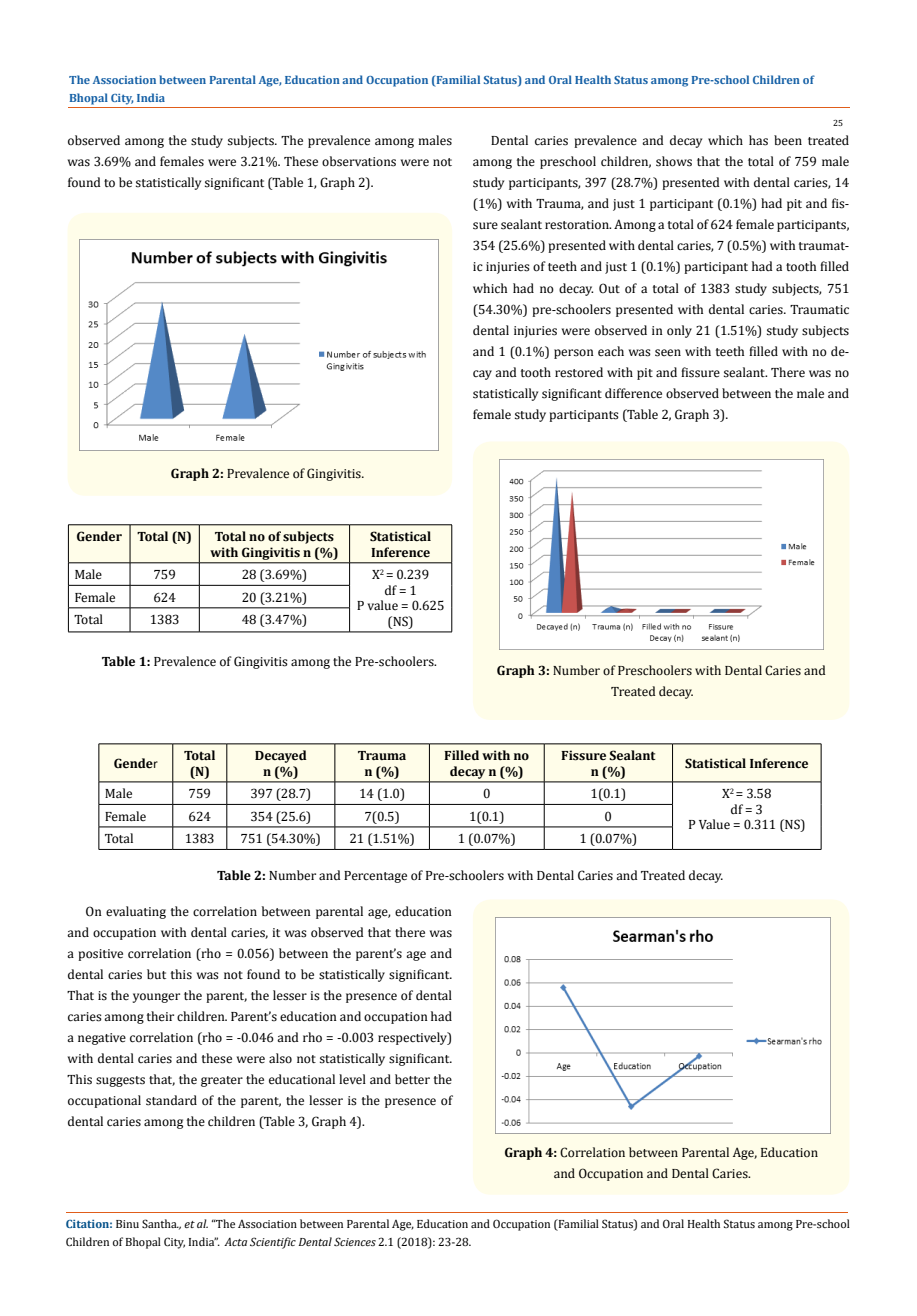
<style>
.page{position:relative;width:917px;height:1316px;background:#fff}
.page>*{position:absolute;margin:0;border:0;box-sizing:border-box;transform-origin:0 0}
.t1{font:13.5px/21px "Cambria";color:#000;text-align:justify}
.t2{font:700 13.5px/15.5px "Cambria";color:#000;text-align:center}
.t3{font:12px/18px "Cambria";color:#000}
.t4{font:700 12px/18px "Cambria";color:#1560a6}
.t5{font:9px "Cambria";color:#000}
.s1{font-weight:700}
.s2{font-family:"Calibri";font-weight:400}
.s3{font-weight:700;color:#035089}
.s4{font-style:italic}
</style>
<div class="page">
<div style="left:68px;top:213px;width:384px;height:283px;background:#fffde9;border-radius:18px"></div>
<img style="left:80px;top:240px;width:358px;height:211px">
<hr style="left:68px;top:524px;width:62px;height:1px;background:#000">
<hr style="left:130px;top:524px;width:69px;height:1px;background:#000">
<hr style="left:199px;top:524px;width:150px;height:1px;background:#000">
<hr style="left:349px;top:524px;width:103px;height:1px;background:#000">
<svg style="left:68px;top:525px;width:384px;height:106px"></svg>
<hr style="left:68px;top:631px;width:62px;height:1px;background:#000">
<hr style="left:130px;top:631px;width:69px;height:1px;background:#000">
<hr style="left:199px;top:631px;width:150px;height:1px;background:#000">
<hr style="left:349px;top:631px;width:103px;height:1px;background:#000">
<div style="left:473px;top:441px;width:376px;height:279px;background:#fffde9;border-radius:18px"></div>
<img style="left:500px;top:459px;width:323px;height:190px">
<hr style="left:99px;top:743px;width:74px;height:1px;background:#000">
<hr style="left:173px;top:743px;width:54px;height:1px;background:#000">
<hr style="left:227px;top:743px;width:108px;height:1px;background:#000">
<hr style="left:335px;top:743px;width:94px;height:1px;background:#000">
<hr style="left:429px;top:743px;width:115px;height:1px;background:#000">
<hr style="left:544px;top:743px;width:128px;height:1px;background:#000">
<hr style="left:672px;top:743px;width:149px;height:1px;background:#000">
<svg style="left:99px;top:744px;width:722px;height:105px"></svg>
<hr style="left:99px;top:849px;width:74px;height:1px;background:#000">
<hr style="left:173px;top:849px;width:54px;height:1px;background:#000">
<hr style="left:227px;top:849px;width:108px;height:1px;background:#000">
<hr style="left:335px;top:849px;width:94px;height:1px;background:#000">
<hr style="left:429px;top:849px;width:115px;height:1px;background:#000">
<hr style="left:544px;top:849px;width:128px;height:1px;background:#000">
<hr style="left:672px;top:849px;width:149px;height:1px;background:#000">
<div style="left:473px;top:899px;width:376px;height:295px;background:#fffde9;border-radius:18px"></div>
<hr style="left:68px;top:108px;width:781px;height:1px;background:#e05d1a">
<hr style="left:66px;top:1212px;width:782px;height:1px;background:#e05d1a">
<img style="left:495px;top:917px;width:335px;height:216px">
<p class="t4" style="left:69px;top:71px;width:746px">The Association between Parental Age, Education and Occupation (Familial Status) and Oral Health Status among Pre-school Children of<br>Bhopal City, India</p>
<p class="t5" style="left:833px;top:118px;width:11px">25</p>
<p class="t1" style="left:68px;top:130px;width:386px">observed among the study subjects. The prevalence among males was 3.69% and females were 3.21%. These observations were not found to be statistically significant (Table 1, Graph 2).</p>
<p class="t1" style="left:171px;top:463px;width:195px"><span class="s1">Graph 2:</span> Prevalence of Gingivitis.</p>
<p class="t2" style="left:76px;top:528px;width:117px">Gender Total (N)</p>
<p class="t2" style="left:210px;top:528px;width:130px">Total no of subjects with Gingivitis n (%)</p>
<p class="t2" style="left:370px;top:528px;width:63px;text-align:left">Statistical<br>Inference</p>
<p class="t1" style="left:74px;top:564px;width:29px">Male</p>
<p class="t1" style="left:153px;top:564px;width:24px">759</p>
<p class="t1" style="left:242px;top:564px;width:67px">28 (3.69%)</p>
<p class="t1" style="left:357px;top:567px;width:89px;line-height:15.5px;text-align:center">X<sup>2</sup> = 0.239<br>df = 1<br>P value = 0.625 (NS)</p>
<p class="t1" style="left:74px;top:586px;width:43px">Female</p>
<p class="t1" style="left:153px;top:586px;width:24px">624</p>
<p class="t1" style="left:242px;top:586px;width:67px">20 (3.21%)</p>
<p class="t1" style="left:74px;top:609px;width:30px">Total</p>
<p class="t1" style="left:150px;top:609px;width:31px">1383</p>
<p class="t1" style="left:242px;top:609px;width:67px">48 (3.47%)</p>
<p class="t1" style="left:102px;top:650px;width:337px"><span class="s1">Table 1:</span> Prevalence of Gingivitis among the Pre-schoolers.</p>
<p class="t1" style="left:473px;top:130px;width:378px;text-indent:18px">Dental caries prevalence and decay which has been treated among the preschool children, shows that the total of 759 male study participants, 397 (28.7%) presented with dental caries, 14 (1%) with Trauma, and just 1 participant (0.1%) had pit and fis&shy;sure sealant restoration. Among a total of 624 female participants, 354 (25.6%) presented with dental caries, 7 (0.5%) with traumat&shy;ic injuries of teeth and just 1 (0.1%) participant had a tooth filled which had no decay. Out of a total of 1383 study subjects, 751 (54.30%) pre-schoolers presented with dental caries. Traumatic dental injuries were observed in only 21 (1.51%) study subjects and 1 (0.1%) person each was seen with teeth filled with no de&shy;cay and tooth restored with pit and fissure sealant. There was no statistically significant difference observed between the male and female study participants (Table 2, Graph 3).</p>
<p class="t1" style="left:611px;top:660px;width:216px;text-indent:-114px"><span class="s1">Graph 3:</span> Number of Preschoolers with Dental Caries and<br>Treated decay.</p>
<p class="t2" style="left:114px;top:755px;width:45px">Gende<span class="s2">r</span></p>
<p class="t2" style="left:184px;top:747px;width:33px">Total (N)</p>
<p class="t2" style="left:255px;top:747px;width:53px">Decayed n (%)</p>
<p class="t2" style="left:358px;top:747px;width:50px">Trauma n (%)</p>
<p class="t2" style="left:444px;top:747px;width:86px">Filled with no decay n (%)</p>
<p class="t2" style="left:561px;top:747px;width:96px">Fissure Sealant n (%)</p>
<p class="t2" style="left:685px;top:755px;width:125px">Statistical Inference</p>
<p class="t1" style="left:105px;top:783px;width:29px">Male</p>
<p class="t1" style="left:188px;top:783px;width:24px">759</p>
<p class="t1" style="left:250px;top:783px;width:62px">397 (28.7)</p>
<p class="t1" style="left:359px;top:783px;width:47px">14 (1.0)</p>
<p class="t1" style="left:483px;top:783px;width:9px">0</p>
<p class="t1" style="left:590px;top:783px;width:37px">1(0.1)</p>
<p class="t1" style="left:688px;top:786px;width:119px;line-height:15.6px;text-align:center">X<sup>2</sup> = 3.58<br>df = 3<br>P Value = 0.311 (NS)</p>
<p class="t1" style="left:105px;top:805px;width:43px">Female</p>
<p class="t1" style="left:188px;top:805px;width:24px">624</p>
<p class="t1" style="left:250px;top:805px;width:62px">354 (25.6)</p>
<p class="t1" style="left:364px;top:805px;width:37px">7(0.5)</p>
<p class="t1" style="left:469px;top:805px;width:37px">1(0.1)</p>
<p class="t1" style="left:604px;top:805px;width:9px">0</p>
<p class="t1" style="left:105px;top:828px;width:30px">Total</p>
<p class="t1" style="left:185px;top:828px;width:31px">1383</p>
<p class="t1" style="left:240px;top:828px;width:82px">751 (54.30%)</p>
<p class="t1" style="left:349px;top:828px;width:67px">21 (1.51%)</p>
<p class="t1" style="left:458px;top:828px;width:59px">1 (0.07%)</p>
<p class="t1" style="left:579px;top:828px;width:59px">1 (0.07%)</p>
<p class="t1" style="left:217px;top:864px;width:508px"><span class="s1">Table 2:</span> Number and Percentage of Pre-schoolers with Dental Caries and Treated decay.</p>
<p class="t1" style="left:68px;top:900px;width:386px;text-indent:18px">On evaluating the correlation between parental age, education and occupation with dental caries, it was observed that there was a positive correlation (rho = 0.056) between the parent’s age and dental caries but this was not found to be statistically significant.<br>That is the younger the parent, the lesser is the presence of dental caries among their children. Parent’s education and occupation had a negative correlation (rho = -0.046 and rho = -0.003 respectively) with dental caries and these were also not statistically significant.<br>This suggests that, the greater the educational level and better the occupational standard of the parent, the lesser is the presence of dental caries among the children (Table 3, Graph 4).</p>
<p class="t1" style="left:554px;top:1142px;width:266px;text-indent:-49px"><span class="s1">Graph 4:</span> Correlation between Parental Age, Education and Occupation and Dental Caries.</p>
<p class="t3" style="left:66px;top:1214px;width:785px"><span class="s3">Citation:</span> Binu Santha<span class="s4">., et al.</span> “The Association between Parental Age, Education and Occupation (Familial Status) and Oral Health Status among Pre-school<br>Children of Bhopal City, India”. <span class="s4">Acta Scientific Dental Sciences</span> 2.1 (2018): 23-28.</p>
</div>
